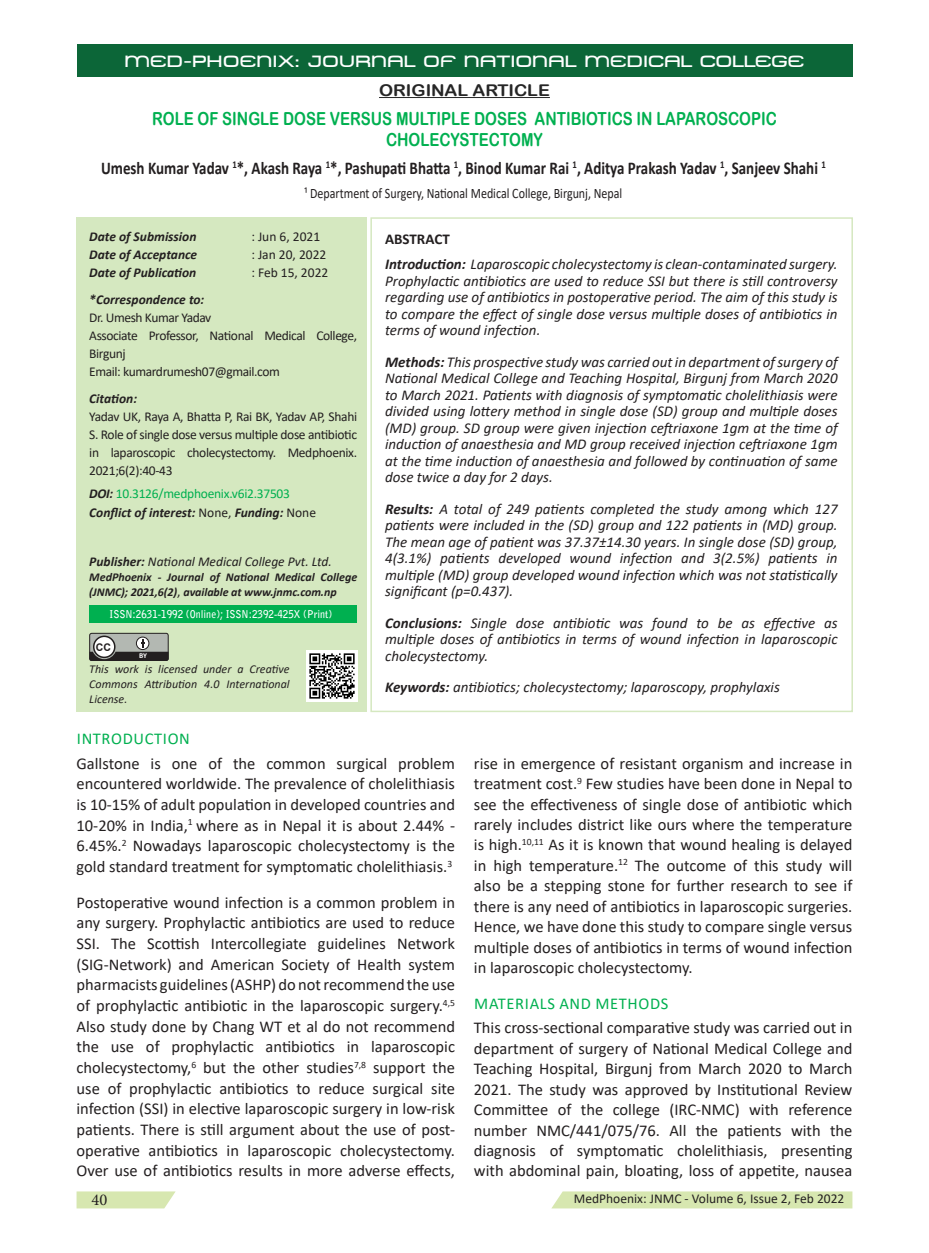
<style>
.page{position:relative;width:929px;height:1253px;background:#fff}
.page>*{position:absolute;margin:0;border:0;box-sizing:border-box;transform-origin:0 0}
.t1{font:700 18px "Calibri";color:#231f20;scale:.83 1}
.t2{font:18px/21px "Arial Rounded MT Bold";color:#00b050;text-align:center;scale:.83 1}
.t3{font:16.5px/20.7px "Calibri";color:#231f20;text-align:justify}
.t4{font:16.5px "Calibri";letter-spacing:.04em;color:#00b050}
.t5{font:16.5px "Minion Pro";color:#231f20}
.t6{font:16.2px "Metro DF";color:#fff;scale:1.1 1}
.t7{font:16.2px "Arial Rounded MT Bold";color:#262626;scale:1.1 1}
.t8{font:italic 15px/16.5px "Calibri";color:#231f20;text-align:justify}
.t9{font:700 15px "Calibri";color:#231f20}
.t10{font:14.4px "Calibri";color:#231f20;scale:.83 1}
.t11{font:13.5px/18px "Calibri";letter-spacing:-.03em;color:#231f20}
.t12{font:italic 700 13.5px "Calibri";color:#231f20}
.t13{font:13.5px "Calibri";color:#231f20}
.t14{font:italic 13.5px "Calibri";color:#231f20}
.t15{font:13.5px "Calibri";letter-spacing:-.02em;color:#00b050}
.t16{font:italic 700 12px/15px "Calibri";color:#231f20}
.t17{font:italic 12px/15px "Calibri";color:#231f20;text-align:justify}
.t18{font:700 10.8px "Bell Gothic Std";color:#fff;scale:.92 1}
.t19{font:700 10.5px "Arial";color:#231f20}
.t20{font:700 7.5px "Calibri";color:#fff}
.s1{font-weight:700;font-style:italic;color:#231f20}
.s2{font-weight:400;font-style:normal}
.s3{font-weight:700}
.s4{font-weight:400;font-style:normal;font-size:13.5px}
</style>
<div class="page">
<svg style="left:552px;top:1191px;width:300px;height:17px;background:#d8e7b3"></svg>
<svg style="left:77px;top:1191px;width:99px;height:17px;background:#dae8b6"></svg>
<div style="left:77px;top:44px;width:775px;height:33px;background:#0c6638"></div>
<div style="left:77px;top:217px;width:290px;height:495px;background:#d5e8c0"></div>
<div style="left:370px;top:217px;width:483px;height:495px;border:2px solid #d5e8c0"></div>
<div style="left:89px;top:605px;width:268px;height:18px;background:#00b050"></div>
<div style="left:90px;top:633px;width:78px;height:27px;background:#b3b8b2;border-radius:2px"></div>
<div style="left:89px;top:633px;width:80px;height:28px;border:1px solid #231f20;border-radius:2px"></div>
<svg style="left:94px;top:636px;width:21px;height:21px"></svg>
<div style="left:93px;top:635px;width:23px;height:23px;border:2px solid #231f20;border-radius:50%"></div>
<div style="left:136px;top:637px;width:13px;height:13px;border:1px solid #231f20;border-radius:50%"></div>
<svg style="left:89px;top:639px;width:80px;height:22px"></svg>
<hr style="left:379px;top:97px;width:171px;height:1px;background:#262626">
<img style="left:306px;top:651px;width:51px;height:51px">
<p class="t6" style="left:125px;top:50px;width:620px">MED-PHOENIX: JOURNAL OF NATIONAL MEDICAL COLLEGE</p>
<p class="t7" style="left:379px;top:81px;width:157px">ORIGINAL ARTICLE</p>
<p class="t2" style="left:152px;top:108px;width:754px">ROLE OF SINGLE DOSE VERSUS MULTIPLE DOSES ANTIBIOTICS IN LAPAROSCOPIC<br>CHOLECYSTECTOMY</p>
<p class="t1" style="left:101px;top:155px;width:874px">Umesh Kumar Yadav <sup>1</sup>*, Akash Raya <sup>1</sup>*, Pashupati Bhatta <sup>1</sup>, Binod Kumar Rai <sup>1</sup>, Aditya Prakash Yadav <sup>1</sup>, Sanjeev Shahi <sup>1</sup></p>
<p class="t10" style="left:304px;top:183px;width:384px">¹ Department of Surgery, National Medical College, Birgunj, Nepal</p>
<p class="t12" style="left:89px;top:227px;width:109px">Date of Submission</p>
<p class="t11" style="left:251px;top:228px;width:70px">: Jun 6, 2021</p>
<p class="t12" style="left:89px;top:245px;width:109px">Date of Acceptance</p>
<p class="t13" style="left:251px;top:245px;width:77px">: Jan 20, 2022</p>
<p class="t12" style="left:89px;top:263px;width:109px">Date of Publication</p>
<p class="t13" style="left:251px;top:263px;width:79px">: Feb 15, 2022</p>
<p class="t12" style="left:89px;top:290px;width:117px">*Correspondence to:</p>
<p class="t11" style="left:89px;top:309px;width:124px">Dr. Umesh Kumar Yadav</p>
<p class="t11" style="left:89px;top:327px;width:269px">Associate Professor, National Medical College,<br>Birgunj</p>
<p class="t11" style="left:89px;top:363px;width:192px">Email: kumardrumesh07@gmail.com</p>
<p class="t12" style="left:89px;top:389px;width:49px">Citation:</p>
<p class="t11" style="left:89px;top:408px;width:269px;text-align:justify">Yadav UK, Raya A, Bhatta P, Rai BK, Yadav AP, Shahi S. Role of single dose versus multiple dose antibiotic in laparoscopic cholecystectomy. Medphoenix.<br>2021;6(2):40-43</p>
<p class="t15" style="left:89px;top:484px;width:202px"><span class="s1">DOI:</span> 10.3126/medphoenix.v6i2.37503</p>
<p class="t12" style="left:89px;top:503px;width:228px">Conflict of interest: <span class="s2">None,</span> Funding: <span class="s2">None</span></p>
<p class="t14" style="left:89px;top:552px;width:244px"><span class="s3">Publisher:</span> National Medical College Pvt. Ltd.</p>
<p class="t16" style="left:89px;top:569px;width:269px">MedPhoenix - Journal of National Medical College (JNMC); 2021,6(2)<span class="s4">,</span> available at www.jnmc.com.np</p>
<p class="t18" style="left:109px;top:607px;width:244px">ISSN:2631-1992 (Online); ISSN:2392-425X (Print)</p>
<p class="t19" style="left:96px;top:640px;width:17px">CC</p>
<p class="t20" style="left:139px;top:650px;width:9px">BY</p>
<p class="t17" style="left:89px;top:661px;width:202px">This work is licensed under a Creative Commons Attribution 4.0 International License.</p>
<p class="t9" style="left:385px;top:228px;width:66px">ABSTRACT</p>
<p class="t8" style="left:385px;top:255px;width:454px"><span class="s3">Introduction:</span> Laparoscopic cholecystectomy is clean-contaminated surgery.<br>Prophylactic antibiotics are used to reduce SSI but there is still controversy regarding use of antibiotics in postoperative period. The aim of this study is to compare the effect of single dose versus multiple doses of antibiotics in terms of wound infection.</p>
<p class="t8" style="left:385px;top:353px;width:454px"><span class="s3">Methods:</span> This prospective study was carried out in department of surgery of National Medical College and Teaching Hospital, Birgunj from March 2020 to March 2021. Patients with diagnosis of symptomatic cholelithiasis were divided using lottery method in single dose (SD) group and multiple doses (MD) group. SD group were given injection ceftriaxone 1gm at the time of induction of anaesthesia and MD group received injection ceftriaxone 1gm at the time induction of anaesthesia and followed by continuation of same dose twice a day for 2 days.</p>
<p class="t8" style="left:385px;top:500px;width:454px"><span class="s3">Results:</span> A total of 249 patients completed the study among which 127 patients were included in the (SD) group and 122 patients in (MD) group.<br>The mean age of patient was 37.37±14.30 years. In single dose (SD) group, 4(3.1%) patients developed wound infection and 3(2.5%) patients in multiple (MD) group developed wound infection which was not statistically significant (p=0.437).</p>
<p class="t8" style="left:385px;top:614px;width:454px"><span class="s3">Conclusions:</span> Single dose antibiotic was found to be as effective as multiple doses of antibiotics in terms of wound infection in laparoscopic cholecystectomy.</p>
<p class="t8" style="left:385px;top:678px;width:396px"><span class="s3">Keywords:</span> antibiotics; cholecystectomy; laparoscopy, prophylaxis</p>
<p class="t4" style="left:77px;top:727px;width:115px">INTRODUCTION</p>
<p class="t3" style="left:77px;top:752px;width:380px">Gallstone is one of the common surgical problem encountered worldwide. The prevalence of cholelithiasis is 10-15% of adult population in developed countries and 10-20% in India,<sup>1</sup> where as in Nepal it is about 2.44% - 6.45%.<sup>2</sup> Nowadays laparoscopic cholecystectomy is the gold standard treatment for symptomatic cholelithiasis.<sup>3</sup></p>
<p class="t3" style="left:77px;top:891px;width:380px">Postoperative wound infection is a common problem in any surgery. Prophylactic antibiotics are used to reduce SSI. The Scottish Intercollegiate guidelines Network (SIG-Network) and American Society of Health system pharmacists guidelines (ASHP) do not recommend the use of prophylactic antibiotic in the laparoscopic surgery.<sup>4,5<br></sup>Also study done by Chang WT et al do not recommend the use of prophylactic antibiotics in laparoscopic cholecystectomy,<sup>6</sup> but the other studies<sup>7,8</sup> support the use of prophylactic antibiotics to reduce surgical site infection (SSI) in elective laparoscopic surgery in low-risk patients. There is still argument about the use of post&shy;operative antibiotics in laparoscopic cholecystectomy.<br>Over use of antibiotics results in more adverse effects,</p>
<p class="t3" style="left:474px;top:752px;width:380px">rise in emergence of resistant organism and increase in treatment cost.<sup>9</sup> Few studies have been done in Nepal to see the effectiveness of single dose of antibiotic which rarely includes district like ours where the temperature is high.<sup>10,11</sup> As it is known that wound healing is delayed in high temperature.<sup>12</sup> The outcome of this study will also be a stepping stone for further research to see if there is any need of antibiotics in laparoscopic surgeries.<br>Hence, we have done this study to compare single versus multiple doses of antibiotics in terms of wound infection in laparoscopic cholecystectomy.</p>
<p class="t4" style="left:474px;top:992px;width:196px">MATERIALS AND METHODS</p>
<p class="t3" style="left:474px;top:1017px;width:380px">This cross-sectional comparative study was carried out in department of surgery of National Medical College and Teaching Hospital, Birgunj from March 2020 to March 2021. The study was approved by Institutional Review Committee of the college (IRC-NMC) with reference number NMC/441/075/76. All the patients with the diagnosis of symptomatic cholelithiasis, presenting with abdominal pain, bloating, loss of appetite, nausea</p>
<p class="t5" style="left:92px;top:1189px;width:17px">40</p>
<p class="t13" style="left:574px;top:1189px;width:272px">MedPhoenix: JNMC - Volume 6, Issue 2, Feb 2022</p>
</div>
